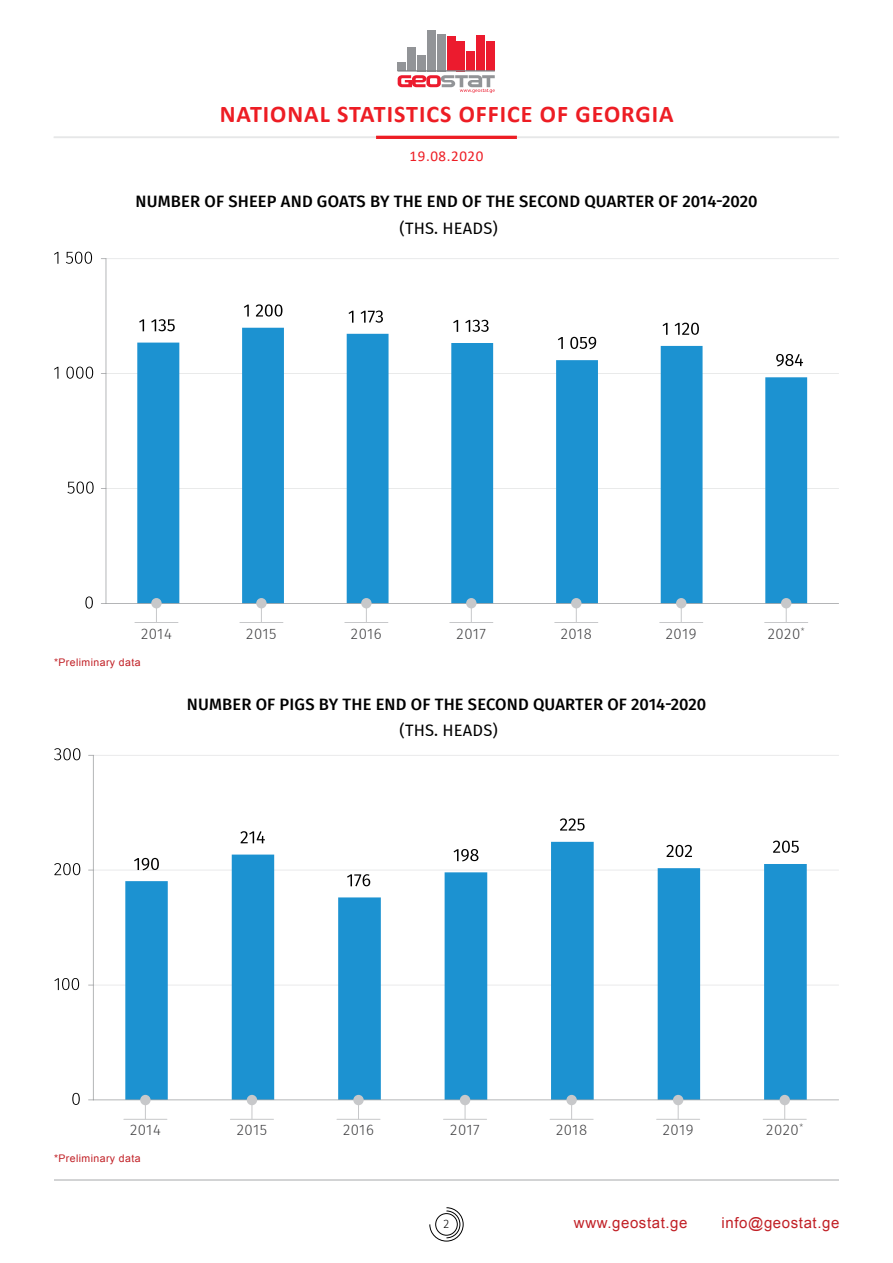
<style>
.page{position:relative;width:893px;height:1263px;background:#fff}
.page>*{position:absolute;margin:0;border:0;box-sizing:border-box;transform-origin:0 0}
.t1{font:700 24px "Calibri";letter-spacing:.04em;color:#ed1d24}
.t2{font:500 16.5px "Fira GO";letter-spacing:.01em;color:#000}
.t3{font:16.5px "Fira GO";letter-spacing:.01em;color:#000}
.t4{font:300 15px "Fira GO";letter-spacing:.04em;color:#404042}
.t5{font:15px "BPG Ingiri Arial";letter-spacing:.04em;color:#c12026}
.t6{font:15px "Calibri";letter-spacing:.04em;color:#ed1d24}
.t7{font:300 12px "Fira GO";color:#000}
.t8{font:10.5px "BPG Ingiri Arial";letter-spacing:.04em;color:#c12026}
</style>
<div class="page">
<svg style="left:429px;top:1207px;width:35px;height:34px"></svg>
<hr style="left:54px;top:1179px;width:785px;height:1px;background:#a7a9ac">
<hr style="left:54px;top:136px;width:785px;height:2px;background:#e6e7e8">
<hr style="left:376px;top:136px;width:141px;height:3px;background:#ed1d24">
<div style="left:398px;top:62px;width:8px;height:9px;background:#929497"></div>
<div style="left:407px;top:47px;width:9px;height:24px;background:#929497"></div>
<div style="left:417px;top:55px;width:9px;height:16px;background:#929497"></div>
<div style="left:427px;top:30px;width:9px;height:41px;background:#929497"></div>
<div style="left:437px;top:34px;width:9px;height:37px;background:#929497"></div>
<div style="left:447px;top:36px;width:8px;height:35px;background:#ec1b2e"></div>
<div style="left:457px;top:41px;width:8px;height:30px;background:#ec1b2e"></div>
<div style="left:466px;top:51px;width:9px;height:20px;background:#ec1b2e"></div>
<div style="left:476px;top:36px;width:9px;height:35px;background:#ec1b2e"></div>
<div style="left:486px;top:42px;width:9px;height:29px;background:#ec1b2e"></div>
<hr style="left:398px;top:70px;width:97px;height:2px;background:#808184">
<svg style="left:398px;top:75px;width:97px;height:18px"></svg>
<svg style="left:72px;top:1093px;width:8px;height:12px"></svg>
<svg style="left:54px;top:978px;width:25px;height:12px"></svg>
<svg style="left:54px;top:863px;width:26px;height:12px"></svg>
<svg style="left:54px;top:748px;width:26px;height:12px"></svg>
<svg style="left:85px;top:596px;width:8px;height:13px"></svg>
<svg style="left:67px;top:481px;width:27px;height:13px"></svg>
<svg style="left:54px;top:367px;width:4px;height:12px"></svg>
<svg style="left:66px;top:367px;width:27px;height:12px"></svg>
<svg style="left:54px;top:252px;width:4px;height:12px"></svg>
<svg style="left:66px;top:252px;width:26px;height:12px"></svg>
<hr style="left:240px;top:622px;width:43px;height:1px;background:#c7c8ca">
<hr style="left:345px;top:622px;width:43px;height:1px;background:#c7c8ca">
<hr style="left:450px;top:622px;width:43px;height:1px;background:#c7c8ca">
<hr style="left:555px;top:622px;width:43px;height:1px;background:#c7c8ca">
<hr style="left:660px;top:622px;width:43px;height:1px;background:#c7c8ca">
<hr style="left:765px;top:622px;width:43px;height:1px;background:#c7c8ca">
<hr style="left:135px;top:622px;width:43px;height:1px;background:#c7c8ca">
<svg style="left:101px;top:258px;width:738px;height:364px"></svg>
<hr style="left:230px;top:1119px;width:43px;height:1px;background:#c7c8ca">
<hr style="left:337px;top:1119px;width:43px;height:1px;background:#c7c8ca">
<hr style="left:443px;top:1119px;width:44px;height:1px;background:#c7c8ca">
<hr style="left:550px;top:1119px;width:43px;height:1px;background:#c7c8ca">
<hr style="left:657px;top:1119px;width:43px;height:1px;background:#c7c8ca">
<hr style="left:763px;top:1119px;width:43px;height:1px;background:#c7c8ca">
<hr style="left:124px;top:1119px;width:43px;height:1px;background:#c7c8ca">
<svg style="left:88px;top:755px;width:751px;height:364px"></svg>
<h1 class="t1" style="left:220px;top:97px;width:455px">NATIONAL STATISTICS OFFICE OF GEORGIA</h1>
<p class="t6" style="left:410px;top:145px;width:75px">19.08.2020</p>
<p class="t2" style="left:136px;top:191px;width:623px">NUMBER OF SHEEP AND GOATS BY THE END OF THE SECOND QUARTER OF 2014-2020</p>
<p class="t3" style="left:400px;top:218px;width:100px">(THS. HEADS)</p>
<p class="t4" style="left:141px;top:624px;width:32px">2014</p>
<p class="t8" style="left:54px;top:655px;width:88px">*Preliminary data</p>
<p class="t4" style="left:246px;top:624px;width:32px">2015</p>
<p class="t4" style="left:351px;top:624px;width:32px">2016</p>
<p class="t4" style="left:457px;top:624px;width:31px">2017</p>
<p class="t4" style="left:561px;top:624px;width:33px">2018</p>
<p class="t4" style="left:666px;top:624px;width:32px">2019</p>
<p class="t4" style="left:768px;top:624px;width:38px">2020<sup>*</sup></p>
<p class="t2" style="left:187px;top:694px;width:521px">NUMBER OF PIGS BY THE END OF THE SECOND QUARTER OF 2014-2020</p>
<p class="t3" style="left:400px;top:721px;width:100px">(THS. HEADS)</p>
<p class="t4" style="left:130px;top:1121px;width:32px">2014</p>
<p class="t8" style="left:54px;top:1151px;width:88px">*Preliminary data</p>
<p class="t4" style="left:237px;top:1121px;width:32px">2015</p>
<p class="t4" style="left:343px;top:1121px;width:32px">2016</p>
<p class="t4" style="left:450px;top:1121px;width:31px">2017</p>
<p class="t4" style="left:556px;top:1121px;width:33px">2018</p>
<p class="t4" style="left:663px;top:1121px;width:32px">2019</p>
<p class="t4" style="left:766px;top:1121px;width:38px">2020<sup>*</sup></p>
<p class="t7" style="left:444px;top:1217px;width:7px">2</p>
<p class="t5" style="left:574px;top:1213px;width:115px">www.geostat.ge</p>
<p class="t5" style="left:722px;top:1213px;width:119px">info@geostat.ge</p>
</div>
